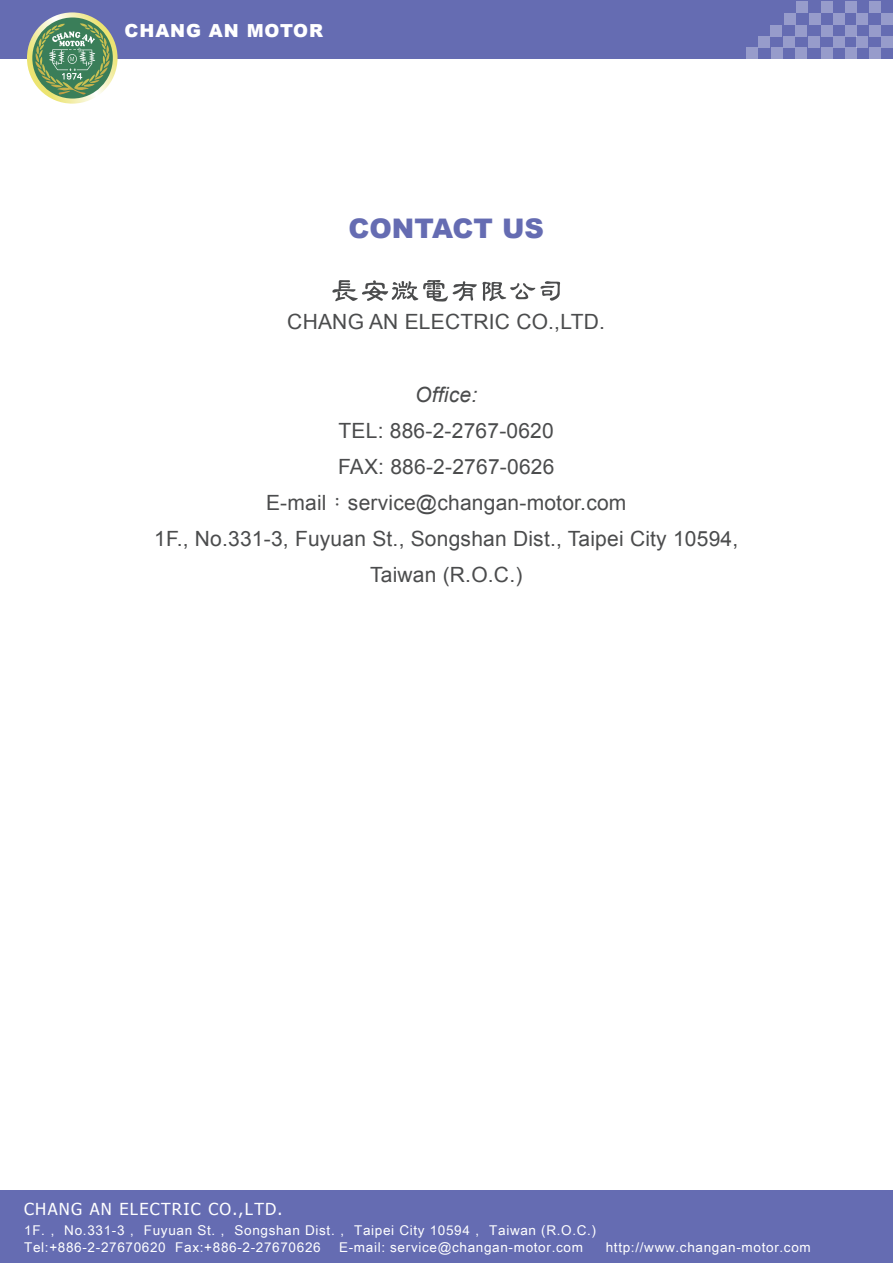
<style>
.page{position:relative;width:893px;height:1263px;background:#fff}
.page>*{position:absolute;margin:0;border:0;box-sizing:border-box;transform-origin:0 0}
.t1{font:900 27px "Arial";color:#656cb2}
.t2{font:21px/36px "Arial";letter-spacing:.01em;color:#4b4c4d;text-align:center}
.t3{font:italic 21px "Arial";letter-spacing:.01em;color:#4b4c4d}
.t4{font:900 18px "Arial";letter-spacing:.05em;color:#fff}
.t5{font:16.5px "Tahoma";letter-spacing:.075em;color:#fff}
.t6{font:13.5px/16.5px "Arial Unicode MS";letter-spacing:.05em;color:#fff}
.s1{font-family:"Adobe Ming Std";font-weight:300}
</style>
<div class="page">
<div style="left:0;top:0;width:893px;height:58px;background:#656cb2"></div>
<svg style="left:27px;top:12px;width:91px;height:92px"></svg>
<div style="left:32px;top:18px;width:81px;height:81px;background:#3a7e59;border-radius:50%"></div>
<svg style="left:35px;top:23px;width:76px;height:72px"></svg>
<div style="left:856px;top:36px;width:12px;height:12px;background:#979ccb"></div>
<div style="left:833px;top:36px;width:12px;height:12px;background:#979ccb"></div>
<div style="left:808px;top:36px;width:12px;height:12px;background:#979ccb"></div>
<div style="left:795px;top:25px;width:12px;height:11px;background:#979ccb"></div>
<div style="left:783px;top:36px;width:12px;height:12px;background:#979ccb"></div>
<div style="left:845px;top:47px;width:12px;height:12px;background:#979ccb"></div>
<div style="left:821px;top:47px;width:11px;height:12px;background:#979ccb"></div>
<div style="left:795px;top:47px;width:12px;height:12px;background:#979ccb"></div>
<div style="left:771px;top:47px;width:12px;height:12px;background:#979ccb"></div>
<div style="left:869px;top:47px;width:11px;height:12px;background:#979ccb"></div>
<div style="left:845px;top:25px;width:12px;height:11px;background:#979ccb"></div>
<div style="left:821px;top:25px;width:11px;height:11px;background:#979ccb"></div>
<div style="left:809px;top:13px;width:12px;height:12px;background:#979ccb"></div>
<div style="left:869px;top:25px;width:11px;height:11px;background:#979ccb"></div>
<div style="left:845px;top:1px;width:12px;height:11px;background:#979ccb"></div>
<div style="left:869px;top:1px;width:11px;height:11px;background:#979ccb"></div>
<div style="left:881px;top:36px;width:12px;height:12px;background:#979ccb"></div>
<div style="left:856px;top:13px;width:12px;height:12px;background:#979ccb"></div>
<div style="left:833px;top:13px;width:12px;height:12px;background:#979ccb"></div>
<div style="left:821px;top:1px;width:11px;height:11px;background:#979ccb"></div>
<div style="left:770px;top:25px;width:12px;height:11px;background:#979ccb"></div>
<div style="left:758px;top:36px;width:12px;height:12px;background:#979ccb"></div>
<div style="left:746px;top:47px;width:12px;height:12px;background:#979ccb"></div>
<div style="left:784px;top:13px;width:12px;height:12px;background:#979ccb"></div>
<div style="left:796px;top:1px;width:12px;height:11px;background:#979ccb"></div>
<div style="left:881px;top:13px;width:12px;height:12px;background:#979ccb"></div>
<div style="left:1px;top:1191px;width:892px;height:72px;background:#656cb2"></div>
<svg style="left:332px;top:280px;width:228px;height:22px"></svg>
<h3 class="t4" style="left:125px;top:18px;width:200px">CHANG AN MOTOR</h3>
<h1 class="t1" style="left:348px;top:209px;width:197px">CONTACT US</h1>
<h2 class="t2" style="left:287px;top:303px;width:319px">CHANG AN ELECTRIC CO.,LTD.</h2>
<h2 class="t3" style="left:415px;top:381px;width:63px">Office:</h2>
<h2 class="t2" style="left:154px;top:413px;width:586px">TEL: 886-2-2767-0620<br>FAX: 886-2-2767-0626<br>E-mail<span class="s1">：</span>service@changan-motor.com<br>1F., No.331-3, Fuyuan St., Songshan Dist., Taipei City 10594,<br>Taiwan (R.O.C.)</h2>
<p class="t5" style="left:24px;top:1198px;width:260px">CHANG AN ELECTRIC CO.,LTD.</p>
<p class="t6" style="left:24px;top:1222px;width:573px">1F.， No.331-3， Fuyuan St.， Songshan Dist.， Taipei City 10594， Taiwan (R.O.C.)<br>Tel:+886-2-27670620 Fax:+886-2-27670626</p>
<p class="t6" style="left:339px;top:1238px;width:245px">E-mail: service@changan-motor.com</p>
<p class="t6" style="left:606px;top:1238px;width:207px">http://www.changan-motor.com</p>
</div>
